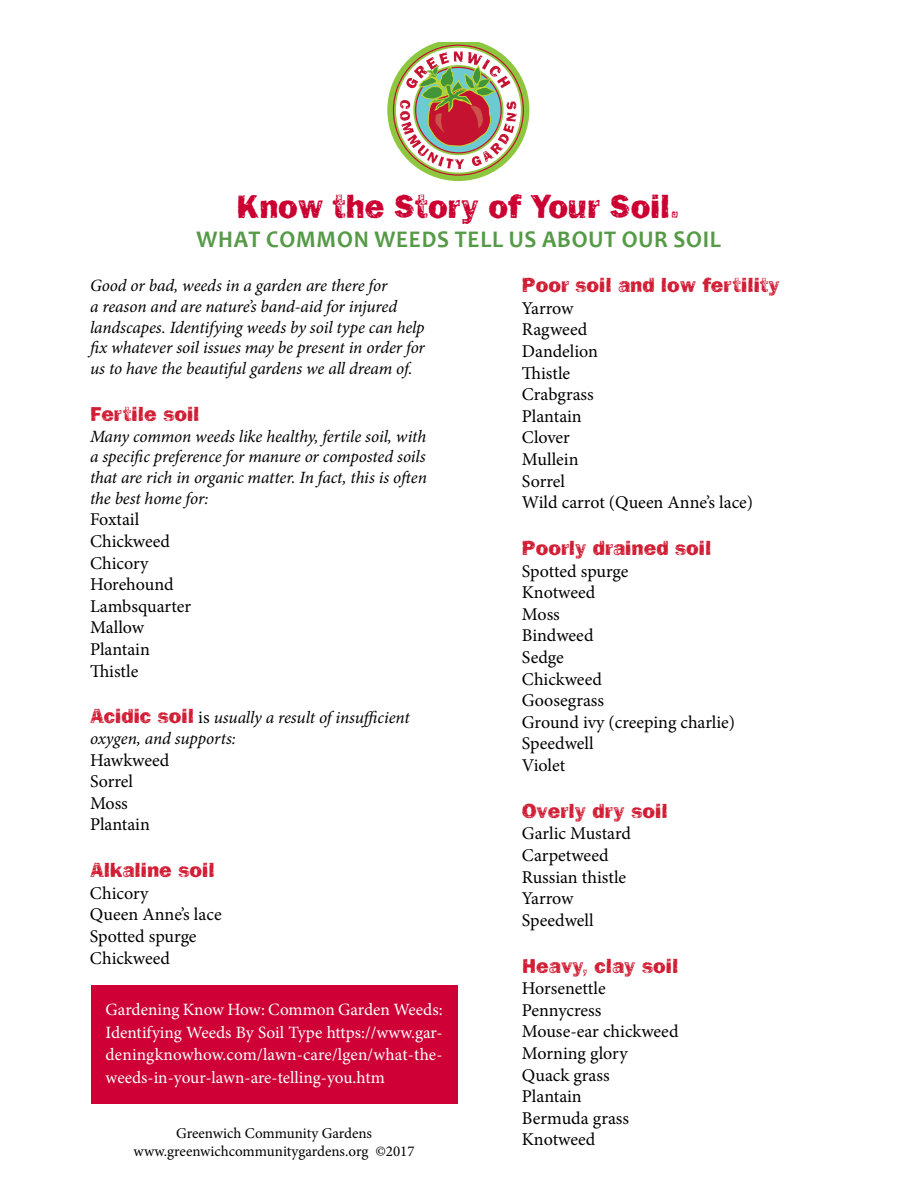
<style>
.page{position:relative;width:918px;height:1188px;background:#fff}
.page>*{position:absolute;margin:0;border:0;box-sizing:border-box;transform-origin:0 0}
.t1{font:34.5px "Frankie";letter-spacing:-.005em;color:#cb0131;scale:.95 1}
.t2{font:700 24px "Candara";letter-spacing:.035em;color:#559a47;scale:.95 1}
.t3{font:21px "Frankie";color:#d11e35}
.t4{font:18px/21.6px "Minion Pro";color:#000}
.t5{font:italic 17.25px/20.7px "Minion Pro";letter-spacing:-.01em;color:#000}
.t6{font:17.25px/22.5px "Minion Pro";color:#fff;text-align:justify}
.t7{font:15px/18px "Minion Pro";color:#000;text-align:center}
.s1{font-family:"Frankie";font-style:normal;font-size:21px;color:#d11e35}
.s2{font-style:normal;font-size:18px}
</style>
<div class="page">
<svg style="left:387px;top:42px;width:142px;height:139px"></svg>
<div style="left:91px;top:986px;width:367px;height:118px;background:#ce0035"></div>
<h1 class="t1" style="left:238px;top:186px;width:466px">Know the Story of Your Soil.</h1>
<h2 class="t2" style="left:197px;top:224px;width:553px">WHAT COMMON WEEDS TELL US ABOUT OUR SOIL</h2>
<p class="t3" style="left:522px;top:273px;width:259px">Poor soil and low fertility</p>
<p class="t4" style="left:522px;top:297px;width:233px">Yarrow<br>Ragweed<br>Dandelion<br>Thistle<br>Crabgrass<br>Plantain<br>Clover<br>Mullein<br>Sorrel<br>Wild carrot (Queen Anne’s lace)</p>
<p class="t3" style="left:522px;top:535px;width:191px">Poorly drained soil</p>
<p class="t4" style="left:522px;top:560px;width:215px">Spotted spurge<br>Knotweed<br>Moss<br>Bindweed<br>Sedge<br>Chickweed<br>Goosegrass<br>Ground ivy (creeping charlie)<br>Speedwell<br>Violet</p>
<p class="t3" style="left:522px;top:798px;width:147px">Overly dry soil</p>
<p class="t4" style="left:522px;top:823px;width:111px">Garlic Mustard<br>Carpetweed<br>Russian thistle<br>Yarrow<br>Speedwell</p>
<p class="t3" style="left:522px;top:953px;width:158px">Heavy, clay soil</p>
<p class="t4" style="left:522px;top:978px;width:158px">Horsenettle<br>Pennycress<br>Mouse-ear chickweed<br>Morning glory<br>Quack grass<br>Plantain<br>Bermuda grass<br>Knotweed</p>
<p class="t5" style="left:90px;top:275px;width:336px">Good or bad, weeds in a garden are there for<br>a reason and are nature’s band-aid for injured landscapes. Identifying weeds by soil type can help fix whatever soil issues may be present in order for us to have the beautiful gardens we all dream of.</p>
<p class="t3" style="left:90px;top:401px;width:111px">Fertile soil</p>
<p class="t5" style="left:90px;top:426px;width:338px;text-align:justify">Many common weeds like healthy, fertile soil, with a specific preference for manure or composted soils that are rich in organic matter. In fact, this is often the best home for:</p>
<p class="t4" style="left:90px;top:509px;width:103px">Foxtail<br>Chickweed<br>Chicory<br>Horehound<br>Lambsquarter<br>Mallow<br>Plantain<br>Thistle</p>
<p class="t5" style="left:90px;top:707px;width:321px"><span class="s1">Acidic soil</span> <span class="s2">is</span> usually a result of insufficient oxygen, and supports:</p>
<p class="t4" style="left:90px;top:749px;width:81px">Hawkweed<br>Sorrel<br>Moss<br>Plantain</p>
<p class="t3" style="left:90px;top:858px;width:126px">Alkaline soil</p>
<p class="t4" style="left:90px;top:882px;width:133px">Chicory<br>Queen Anne’s lace<br>Spotted spurge<br>Chickweed</p>
<p class="t6" style="left:106px;top:998px;width:338px">Gardening Know How: Common Garden Weeds:<br>Identifying Weeds By Soil Type https://www.gar&shy;deningknowhow.com/lawn-care/lgen/what-the&shy;weeds-in-your-lawn-are-telling-you.htm</p>
<p class="t7" style="left:134px;top:1125px;width:283px">Greenwich Community Gardens www.greenwichcommunitygardens.org ©2017</p>
</div>
